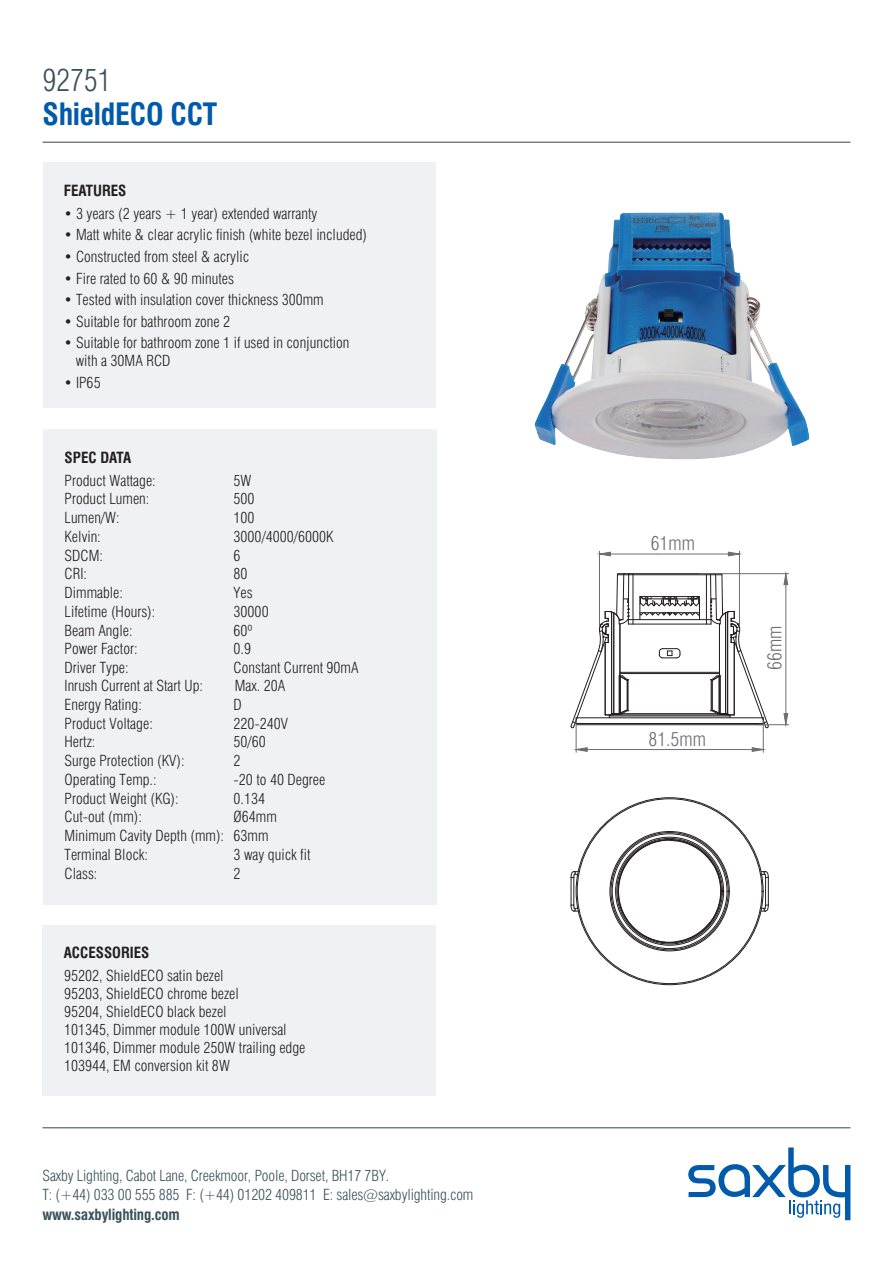
<style>
.page{position:relative;width:893px;height:1263px;background:#fff}
.page>*{position:absolute;margin:0;border:0;box-sizing:border-box;transform-origin:0 0}
.t1{font:700 condensed 30px "Swiss 721 BT";letter-spacing:-.01em;color:#015aaa}
.t2{font:300 condensed 30px "Swiss 721 BT";letter-spacing:-.01em;color:#3a515d}
.t3{font:300 condensed 18.9px "Swiss 721 BT";color:#6c6d70}
.t4{font:300 condensed 15px/18px "Swiss 721 BT";color:#231f20}
.t5{font:300 condensed 15px/19.5px "Swiss 721 BT";letter-spacing:-.01em;color:#3a515d}
.t6{font:700 condensed 15px "Swiss 721 BT";color:#231f20}
.t7{font:700 condensed 15px "Swiss 721 BT";letter-spacing:-.01em;color:#3a515d}
</style>
<div class="page">
<hr style="left:43px;top:142px;width:807px;height:1px;background:#38454d">
<div style="left:43px;top:163px;width:393px;height:245px;background:#f0f1f2"></div>
<div style="left:43px;top:429px;width:394px;height:476px;background:#f0f1f2"></div>
<hr style="left:577px;top:724px;width:185px;height:1px;background:#231f20">
<hr style="left:576px;top:723px;width:187px;height:1px;background:#231f20">
<hr style="left:576px;top:717px;width:187px;height:1px;background:#231f20">
<hr style="left:609px;top:716px;width:121px;height:1px;background:#231f20">
<hr style="left:605px;top:714px;width:129px;height:1px;background:#231f20">
<hr style="left:622px;top:713px;width:95px;height:1px;background:#231f20">
<hr style="left:633px;top:574px;width:1px;height:50px;background:#231f20">
<hr style="left:620px;top:673px;width:99px;height:1px;background:#231f20">
<hr style="left:620px;top:672px;width:99px;height:1px;background:#231f20">
<hr style="left:628px;top:624px;width:83px;height:1px;background:#231f20">
<hr style="left:628px;top:619px;width:83px;height:1px;background:#231f20">
<hr style="left:706px;top:574px;width:1px;height:50px;background:#231f20">
<hr style="left:629px;top:574px;width:82px;height:1px;background:#231f20">
<hr style="left:618px;top:573px;width:103px;height:1px;background:#231f20">
<svg style="left:659px;top:648px;width:22px;height:10px"></svg>
<svg style="left:639px;top:596px;width:61px;height:24px"></svg>
<svg style="left:570px;top:871px;width:8px;height:41px"></svg>
<svg style="left:761px;top:871px;width:8px;height:41px"></svg>
<svg style="left:618px;top:839px;width:105px;height:104px"></svg>
<svg style="left:570px;top:573px;width:60px;height:156px"></svg>
<svg style="left:709px;top:574px;width:60px;height:154px"></svg>
<hr style="left:599px;top:551px;width:1px;height:76px;background:#6c6d70">
<hr style="left:739px;top:551px;width:1px;height:76px;background:#6c6d70">
<hr style="left:610px;top:554px;width:48px;height:1px;background:#6c6d70">
<hr style="left:658px;top:554px;width:70px;height:1px;background:#6c6d70">
<svg style="left:597px;top:552px;width:14px;height:4px"></svg>
<svg style="left:728px;top:552px;width:14px;height:4px"></svg>
<hr style="left:699px;top:573px;width:90px;height:1px;background:#6c6d70">
<hr style="left:758px;top:724px;width:31px;height:1px;background:#6c6d70">
<hr style="left:786px;top:585px;width:1px;height:129px;background:#6c6d70">
<svg style="left:783px;top:571px;width:5px;height:14px"></svg>
<svg style="left:783px;top:713px;width:5px;height:14px"></svg>
<hr style="left:576px;top:720px;width:1px;height:32px;background:#6c6d70">
<hr style="left:763px;top:720px;width:1px;height:32px;background:#6c6d70">
<hr style="left:587px;top:749px;width:165px;height:1px;background:#6c6d70">
<svg style="left:574px;top:747px;width:14px;height:5px"></svg>
<svg style="left:752px;top:747px;width:14px;height:5px"></svg>
<img style="left:534px;top:213px;width:275px;height:247px">
<div style="left:43px;top:925px;width:393px;height:171px;background:#f0f1f2"></div>
<svg style="left:688px;top:1147px;width:162px;height:73px"></svg>
<hr style="left:43px;top:1127px;width:807px;height:1px;background:#38454d">
<h1 class="t2" style="left:43px;top:62px;width:70px">92751</h1>
<h1 class="t1" style="left:43px;top:96px;width:176px">ShieldECO CCT</h1>
<p class="t6" style="left:64px;top:181px;width:64px">FEATURES</p>
<p class="t4" style="left:64px;top:204px;width:255px">• 3 years (2 years + 1 year) extended warranty</p>
<p class="t4" style="left:64px;top:226px;width:305px">• Matt white &amp; clear acrylic finish (white bezel included)</p>
<p class="t4" style="left:64px;top:247px;width:187px">• Constructed from steel &amp; acrylic</p>
<p class="t4" style="left:64px;top:269px;width:172px">• Fire rated to 60 &amp; 90 minutes</p>
<p class="t4" style="left:64px;top:291px;width:261px">• Tested with insulation cover thickness 300mm</p>
<p class="t4" style="left:64px;top:312px;width:168px">• Suitable for bathroom zone 2</p>
<p class="t4" style="left:76px;top:334px;width:275px;text-indent:-12px">• Suitable for bathroom zone 1 if used in conjunction with a 30MA RCD</p>
<p class="t4" style="left:64px;top:373px;width:38px">• IP65</p>
<p class="t6" style="left:65px;top:448px;width:68px">SPEC DATA</p>
<p class="t4" style="left:65px;top:471px;width:93px">Product Wattage:</p>
<p class="t4" style="left:234px;top:471px;width:19px">5W</p>
<p class="t4" style="left:65px;top:490px;width:86px">Product Lumen:</p>
<p class="t4" style="left:234px;top:490px;width:23px">500</p>
<p class="t4" style="left:65px;top:509px;width:57px">Lumen/W:</p>
<p class="t4" style="left:234px;top:509px;width:23px">100</p>
<p class="t4" style="left:65px;top:527px;width:38px">Kelvin:</p>
<p class="t4" style="left:234px;top:527px;width:101px">3000/4000/6000K</p>
<p class="t4" style="left:65px;top:546px;width:40px">SDCM:</p>
<p class="t4" style="left:234px;top:546px;width:9px">6</p>
<p class="t4" style="left:65px;top:565px;width:24px">CRI:</p>
<p class="t4" style="left:234px;top:565px;width:16px">80</p>
<p class="t4" style="left:65px;top:584px;width:60px">Dimmable:</p>
<p class="t4" style="left:234px;top:584px;width:21px">Yes</p>
<p class="t4" style="left:65px;top:602px;width:92px">Lifetime (Hours):</p>
<p class="t4" style="left:234px;top:602px;width:37px">30000</p>
<p class="t4" style="left:65px;top:621px;width:70px">Beam Angle:</p>
<p class="t4" style="left:234px;top:621px;width:21px">60º</p>
<p class="t4" style="left:65px;top:640px;width:75px">Power Factor:</p>
<p class="t4" style="left:234px;top:640px;width:19px">0.9</p>
<p class="t4" style="left:65px;top:659px;width:66px">Driver Type:</p>
<p class="t4" style="left:234px;top:659px;width:127px">Constant Current 90mA</p>
<p class="t4" style="left:65px;top:677px;width:140px">Inrush Current at Start Up:</p>
<p class="t4" style="left:235px;top:677px;width:52px">Max. 20A</p>
<p class="t4" style="left:65px;top:695px;width:79px">Energy Rating:</p>
<p class="t4" style="left:234px;top:695px;width:10px">D</p>
<p class="t4" style="left:65px;top:714px;width:90px">Product Voltage:</p>
<p class="t4" style="left:234px;top:714px;width:56px">220-240V</p>
<p class="t4" style="left:65px;top:733px;width:32px">Hertz:</p>
<p class="t4" style="left:234px;top:733px;width:34px">50/60</p>
<p class="t4" style="left:65px;top:752px;width:121px">Surge Protection (KV):</p>
<p class="t4" style="left:234px;top:752px;width:9px">2</p>
<p class="t4" style="left:65px;top:770px;width:94px">Operating Temp.:</p>
<p class="t4" style="left:234px;top:770px;width:93px">-20 to 40 Degree</p>
<p class="t4" style="left:65px;top:789px;width:116px">Product Weight (KG):</p>
<p class="t4" style="left:234px;top:789px;width:33px">0.134</p>
<p class="t4" style="left:65px;top:808px;width:79px">Cut-out (mm):</p>
<p class="t4" style="left:65px;top:808px;width:214px;line-height:18.8px;text-indent:169px">Ø64mm<br>Minimum Cavity Depth (mm): 63mm<br>Terminal Block:</p>
<p class="t4" style="left:234px;top:845px;width:78px">3 way quick fit</p>
<p class="t4" style="left:65px;top:864px;width:34px">Class:</p>
<p class="t4" style="left:234px;top:864px;width:9px">2</p>
<p class="t6" style="left:64px;top:944px;width:87px">ACCESSORIES</p>
<p class="t4" style="left:64px;top:967px;width:243px">95202, ShieldECO satin bezel<br>95203, ShieldECO chrome bezel<br>95204, ShieldECO black bezel<br>101345, Dimmer module 100W universal<br>101346, Dimmer module 250W trailing edge<br>103944, EM conversion kit 8W</p>
<p class="t5" style="left:43px;top:1166px;width:432px">Saxby Lighting, Cabot Lane, Creekmoor, Poole, Dorset, BH17 7BY.<br>T: (+44) 033 00 555 885 F: (+44) 01202 409811 E: sales@saxbylighting.com</p>
<p class="t7" style="left:43px;top:1205px;width:139px">www.saxbylighting.com</p>
<p class="t3" style="left:651px;top:532px;width:46px">61mm</p>
<p class="t3" style="left:648px;top:728px;width:59px">81.5mm</p>
<p class="t3" style="left:763px;top:669px;width:46px;rotate:-90deg">66mm</p>
</div>
